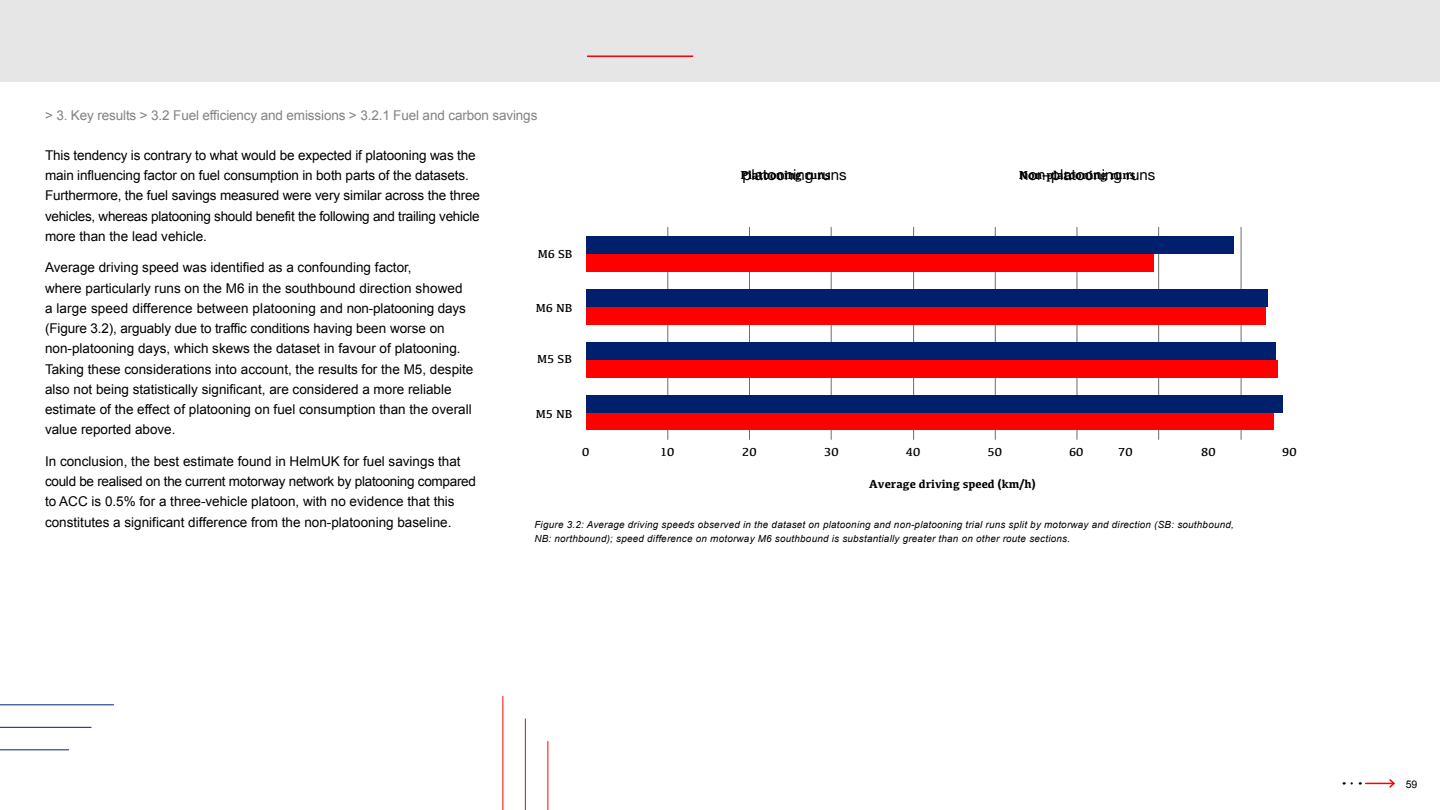
<style>
.page{position:relative;width:1440px;height:810px;background:#fff}
.page>*{position:absolute;margin:0;border:0;box-sizing:border-box;transform-origin:0 0}
.t1{font:15px "Helvetica Neue";color:#000}
.t2{font:13.5px/20.2px "Arial";color:#000}
.t3{font:13.5px "Arial";letter-spacing:-.01em;color:#808285}
.t4{font:700 12px "Kefa";color:#000}
.t5{font:12px "Kefa";color:#000}
.t6{font:10.5px "Arial";color:#000}
.t7{font:italic 9.82px/14px "Arial";letter-spacing:.025em;color:#000}
</style>
<div class="page">
<div style="left:0;top:0;width:1440px;height:82px;background:#e6e6e6"></div>
<hr style="left:0;top:749px;width:69px;height:1px;background:#001f6d">
<hr style="left:0;top:704px;width:114px;height:1px;background:#001f6d">
<hr style="left:0;top:727px;width:91px;height:1px;background:#001f6d">
<hr style="left:548px;top:741px;width:1px;height:69px;background:#f00">
<hr style="left:502px;top:696px;width:1px;height:114px;background:#f00">
<hr style="left:525px;top:719px;width:1px;height:91px;background:#f00">
<svg style="left:1352px;top:779px;width:43px;height:9px"></svg>
<hr style="left:587px;top:56px;width:106px;height:1px;background:#f00">
<hr style="left:667px;top:227px;width:1px;height:213px;background:#6c6c6c">
<hr style="left:749px;top:227px;width:1px;height:213px;background:#6c6c6c">
<hr style="left:831px;top:227px;width:1px;height:213px;background:#6c6c6c">
<hr style="left:913px;top:227px;width:1px;height:213px;background:#6c6c6c">
<hr style="left:995px;top:227px;width:1px;height:213px;background:#6c6c6c">
<hr style="left:1077px;top:227px;width:1px;height:213px;background:#6c6c6c">
<hr style="left:1158px;top:227px;width:1px;height:213px;background:#6c6c6c">
<hr style="left:1241px;top:227px;width:1px;height:213px;background:#6c6c6c">
<div style="left:587px;top:254px;width:567px;height:18px;background:#f00"></div>
<div style="left:587px;top:307px;width:679px;height:17px;background:#f00"></div>
<div style="left:587px;top:360px;width:691px;height:18px;background:#f00"></div>
<div style="left:587px;top:413px;width:687px;height:17px;background:#f00"></div>
<div style="left:587px;top:237px;width:647px;height:17px;background:#001f6d"></div>
<div style="left:587px;top:289px;width:681px;height:18px;background:#001f6d"></div>
<div style="left:587px;top:342px;width:689px;height:18px;background:#001f6d"></div>
<div style="left:587px;top:395px;width:696px;height:18px;background:#001f6d"></div>
<p class="t3" style="left:45px;top:107px;width:494px">&gt; 3. Key results &gt; 3.2 Fuel efficiency and emissions &gt; 3.2.1 Fuel and carbon savings</p>
<p class="t2" style="left:45px;top:145px;width:436px">This tendency is contrary to what would be expected if platooning was the main influencing factor on fuel consumption in both parts of the datasets.<br>Furthermore, the fuel savings measured were very similar across the three vehicles, whereas platooning should benefit the following and trailing vehicle more than the lead vehicle.</p>
<p class="t2" style="left:45px;top:258px;width:430px">Average driving speed was identified as a confounding factor,<br>where particularly runs on the M6 in the southbound direction showed a large speed difference between platooning and non-platooning days (Figure 3.2), arguably due to traffic conditions having been worse on non-platooning days, which skews the dataset in favour of platooning.<br>Taking these considerations into account, the results for the M5, despite also not being statistically significant, are considered a more reliable estimate of the effect of platooning on fuel consumption than the overall value reported above.</p>
<p class="t2" style="left:45px;top:451px;width:433px">In conclusion, the best estimate found in HelmUK for fuel savings that could be realised on the current motorway network by platooning compared to ACC is 0.5% for a three-vehicle platoon, with no evidence that this constitutes a significant difference from the non-platooning baseline.</p>
<p class="t1" style="left:743px;top:164px;width:106px">platooning runs</p>
<p class="t4" style="left:1019px;top:166px;width:118px">Non-platooning runs</p>
<p class="t1" style="left:1020px;top:164px;width:137px">non-platooning runs</p>
<h2 class="t4" style="left:741px;top:166px;width:92px">Platooning runs</h2>
<p class="t5" style="left:538px;top:247px;width:36px">M6 SB</p>
<p class="t5" style="left:536px;top:300px;width:38px">M6 NB</p>
<p class="t5" style="left:537px;top:352px;width:36px">M5 SB</p>
<p class="t5" style="left:536px;top:406px;width:38px">M5 NB</p>
<p class="t5" style="left:582px;top:445px;width:9px">0</p>
<p class="t5" style="left:660px;top:445px;width:16px">10</p>
<p class="t5" style="left:742px;top:445px;width:16px">20</p>
<p class="t5" style="left:824px;top:445px;width:16px">30</p>
<p class="t5" style="left:906px;top:445px;width:16px">40</p>
<p class="t5" style="left:988px;top:445px;width:16px">50</p>
<p class="t5" style="left:1069px;top:445px;width:16px">60</p>
<p class="t5" style="left:1118px;top:445px;width:16px">70</p>
<p class="t5" style="left:1201px;top:445px;width:16px">80</p>
<p class="t5" style="left:1282px;top:445px;width:16px">90</p>
<h2 class="t4" style="left:869px;top:476px;width:168px">Average driving speed (km/h)</h2>
<p class="t7" style="left:534px;top:518px;width:701px">Figure 3.2: Average driving speeds observed in the dataset on platooning and non-platooning trial runs split by motorway and direction (SB: southbound,<br>NB: northbound); speed difference on motorway M6 southbound is substantially greater than on other route sections.</p>
<p class="t6" style="left:1406px;top:777px;width:13px">59</p>
</div>
